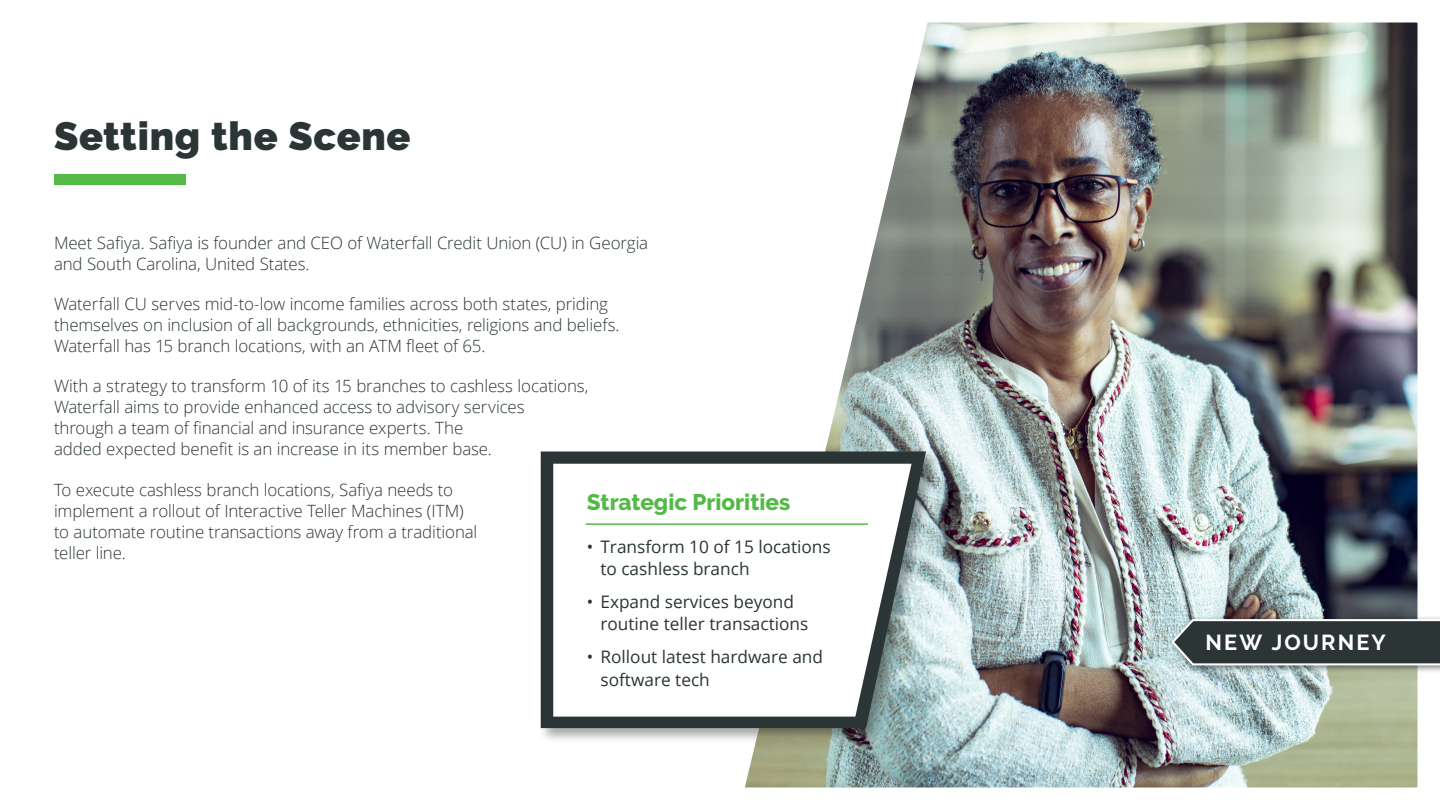
<style>
.page{position:relative;width:1440px;height:810px;background:#fff}
.page>*{position:absolute;margin:0;border:0;box-sizing:border-box;transform-origin:0 0}
.t1{font:900 39.38px "Raleway";letter-spacing:.02em;color:#2b3536}
.t2{font:800 22.5px "Raleway";color:#54ba47}
.t3{font:700 21.67px "Raleway";letter-spacing:.095em;color:#fff}
.t4{font:17.25px/22.5px "Open Sans";color:#2b3536}
.t5{font:300 16.88px/21.1px "Open Sans";letter-spacing:-.01em;color:#2b3536}
</style>
<div class="page">
<img style="left:933px;top:23px;width:484px;height:764px">
<div style="left:55px;top:175px;width:131px;height:10px;background:#54ba47"></div>
<svg style="left:745px;top:23px;width:188px;height:764px"></svg>
<div style="left:538px;top:449px;width:403px;height:295px;background:#000;opacity:.35"></div>
<svg style="left:541px;top:451px;width:385px;height:277px;background:#4e5b5c"></svg>
<svg style="left:553px;top:464px;width:359px;height:253px"></svg>
<hr style="left:586px;top:523px;width:282px;height:2px;background:#54ba47">
<div style="left:1168px;top:615px;width:272px;height:59px;background:#000;opacity:.5"></div>
<svg style="left:1170px;top:618px;width:270px;height:48px;background:#465051"></svg>
<h1 class="t1" style="left:54px;top:113px;width:358px">Setting the Scene</h1>
<p class="t5" style="left:54px;top:231px;width:596px">Meet Safiya. Safiya is founder and CEO of Waterfall Credit Union (CU) in Georgia and South Carolina, United States.</p>
<p class="t5" style="left:54px;top:293px;width:567px">Waterfall CU serves mid-to-low income families across both states, priding themselves on inclusion of all backgrounds, ethnicities, religions and beliefs.<br>Waterfall has 15 branch locations, with an ATM fleet of 65.</p>
<p class="t5" style="left:54px;top:375px;width:536px">With a strategy to transform 10 of its 15 branches to cashless locations, Waterfall aims to provide enhanced access to advisory services through a team of financial and insurance experts. The<br>added expected benefit is an increase in its member base.</p>
<p class="t5" style="left:54px;top:478px;width:425px">To execute cashless branch locations, Safiya needs to implement a rollout of Interactive Teller Machines (ITM) to automate routine transactions away from a traditional teller line.</p>
<h2 class="t2" style="left:587px;top:489px;width:205px">Strategic Priorities</h2>
<p class="t4" style="left:600px;top:535px;width:232px;text-indent:-14px">• Transform 10 of 15 locations to cashless branch</p>
<p class="t4" style="left:600px;top:590px;width:209px;text-indent:-14px">• Expand services beyond routine teller transactions</p>
<p class="t4" style="left:600px;top:645px;width:224px;text-indent:-14px">• Rollout latest hardware and software tech</p>
<p class="t3" style="left:1206px;top:630px;width:182px">NEW JOURNEY</p>
</div>
